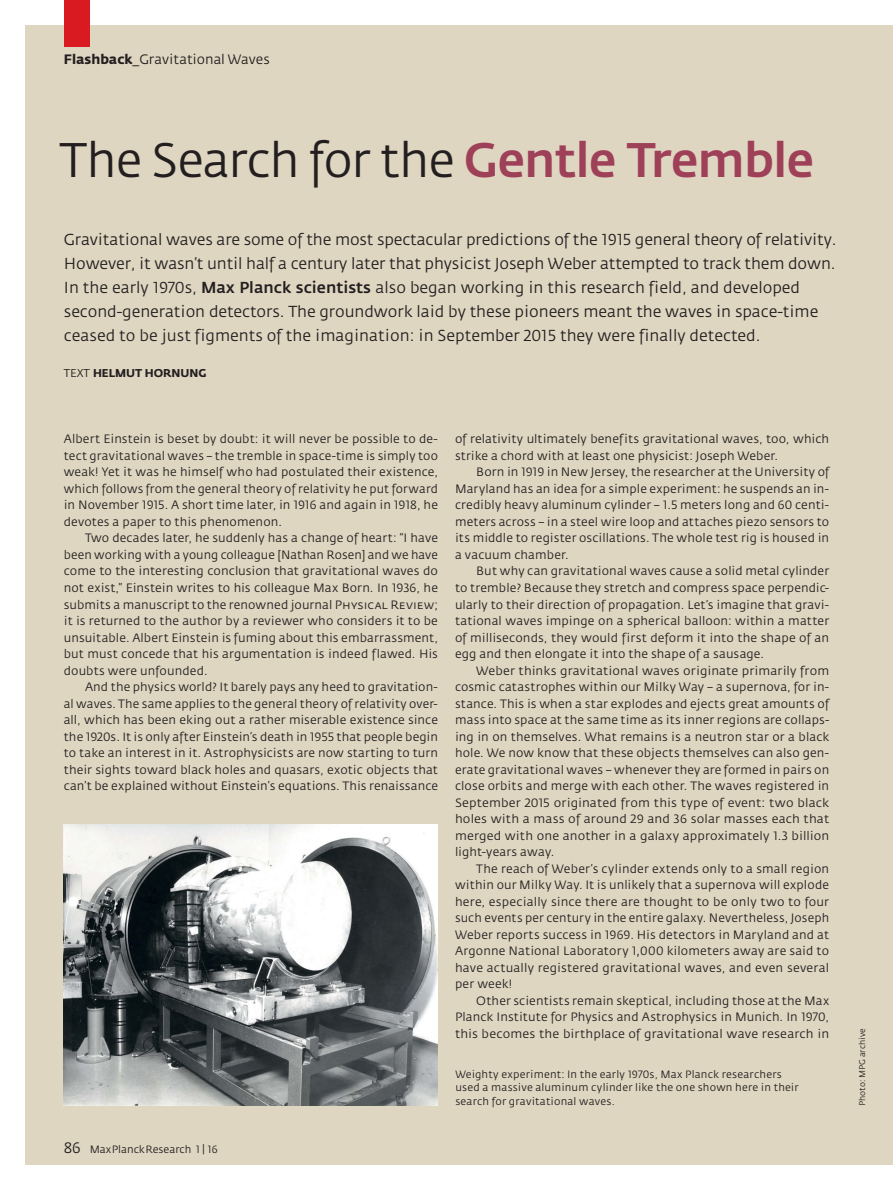
<style>
.page{position:relative;width:893px;height:1191px;background:#fff}
.page>*{position:absolute;margin:0;border:0;box-sizing:border-box;transform-origin:0 0}
.t1{font:48px "Fedra Sans";letter-spacing:-.025em;color:#231f20}
.t2{font:15.75px/24px "Fedra Sans";letter-spacing:-.005em;color:#231f20}
.t3{font:13.5px "Fedra Sans";color:#231f20}
.t4{font:12px "Fedra Sans";letter-spacing:.01em;color:#231f20}
.t5{font:700 11.25px "Fedra Sans";letter-spacing:-.005em;color:#231f20}
.t6{font:10.5px/13.5px "Fedra Sans";letter-spacing:.015em;color:#231f20}
.t7{font:8.25px "Fedra Sans";color:#231f20}
.s1{font-weight:700}
.s2{font-weight:500;color:#9f4059}
.s3{font-family:"Fedra Sans Book SC"}
.s4{font-weight:500}
.s5{font-weight:400}
.s6{font-family:"Fedra Sans Book SC";font-size:15px}
</style>
<div class="page">
<div style="left:26px;top:26px;width:867px;height:1139px;background:#dfd6c1"></div>
<img style="left:64px;top:824px;width:374px;height:282px">
<div style="left:64px;top:0;width:25px;height:47px;background:#d91a21"></div>
<p class="t3" style="left:64px;top:54px;width:207px"><span class="s1">Flashback</span>_Gravitational Waves</p>
<p class="t1" style="left:60px;top:141px;width:756px">The Search for the <span class="s2">Gentle Tremble</span></p>
<p class="t2" style="left:64px;top:228px;width:774px">Gravitational waves are some of the most spectacular predictions of the <span class="s3">1915</span> general theory of relativity.<br>However, it wasn’t until half a century later that physicist Joseph Weber attempted to track them down.<br>In the early <span class="s3">1970</span>s, <span class="s4">Max Planck scientists</span> also began working in this research field, and developed second-generation detectors. The groundwork laid by these pioneers meant the waves in space-time ceased to be just figments of the imagination: in September <span class="s3">2015</span> they were finally detected.</p>
<p class="t5" style="left:64px;top:368px;width:144px"><span class="s5">TEXT</span> HELMUT HORNUNG</p>
<p class="t4" style="left:64px;top:434px;width:376px">Albert Einstein is beset by doubt: it will never be possible to de-</p>
<p class="t4" style="left:64px;top:451px;width:376px">tect gravitational waves – the tremble in space-time is simply too</p>
<p class="t4" style="left:64px;top:467px;width:376px">weak! Yet it was he himself who had postulated their existence,</p>
<p class="t4" style="left:64px;top:484px;width:376px">which follows from the general theory of relativity he put forward</p>
<p class="t4" style="left:64px;top:500px;width:376px">in November <span class="s3">1915</span>. A short time later, in <span class="s3">1916</span> and again in <span class="s3">1918</span>, he</p>
<p class="t4" style="left:64px;top:517px;width:220px">devotes a paper to this phenomenon.</p>
<p class="t4" style="left:85px;top:533px;width:354px">Two decades later, he suddenly has a change of heart: “I have</p>
<p class="t4" style="left:64px;top:550px;width:376px">been working with a young colleague [Nathan Rosen] and we have</p>
<p class="t4" style="left:64px;top:566px;width:376px">come to the interesting conclusion that gravitational waves do</p>
<p class="t4" style="left:64px;top:583px;width:376px">not exist,” Einstein writes to his colleague Max Born. In <span class="s3">1936</span>, he</p>
<p class="t4" style="left:64px;top:599px;width:376px">submits a manuscript to the renowned journal <span class="s3">Physical Review</span>;</p>
<p class="t4" style="left:64px;top:616px;width:376px">it is returned to the author by a reviewer who considers it to be</p>
<p class="t4" style="left:64px;top:632px;width:376px">unsuitable. Albert Einstein is fuming about this embarrassment,</p>
<p class="t4" style="left:64px;top:649px;width:376px">but must concede that his argumentation is indeed flawed. His</p>
<p class="t4" style="left:64px;top:665px;width:145px">doubts were unfounded.</p>
<p class="t4" style="left:85px;top:682px;width:354px">And the physics world? It barely pays any heed to gravitation-</p>
<p class="t4" style="left:64px;top:698px;width:376px">al waves. The same applies to the general theory of relativity over-</p>
<p class="t4" style="left:64px;top:715px;width:376px">all, which has been eking out a rather miserable existence since</p>
<p class="t4" style="left:64px;top:731px;width:376px">the <span class="s3">1920</span>s. It is only after Einstein’s death in <span class="s3">1955</span> that people begin</p>
<p class="t4" style="left:64px;top:748px;width:376px">to take an interest in it. Astrophysicists are now starting to turn</p>
<p class="t4" style="left:64px;top:764px;width:376px">their sights toward black holes and quasars, exotic objects that</p>
<p class="t4" style="left:64px;top:781px;width:376px">can’t be explained without Einstein’s equations. This renaissance</p>
<p class="t6" style="left:64px;top:1143px;width:155px"><span class="s6">86</span> MaxPlanckResearch <span class="s3">1 | 16</span></p>
<p class="t4" style="left:455px;top:434px;width:376px">of relativity ultimately benefits gravitational waves, too, which</p>
<p class="t4" style="left:455px;top:451px;width:324px">strike a chord with at least one physicist: Joseph Weber.</p>
<p class="t4" style="left:476px;top:467px;width:355px">Born in <span class="s3">1919</span> in New Jersey, the researcher at the University of</p>
<p class="t4" style="left:455px;top:484px;width:376px">Maryland has an idea for a simple experiment: he suspends an in-</p>
<p class="t4" style="left:455px;top:500px;width:376px">credibly heavy aluminum cylinder – <span class="s3">1.5</span> meters long and <span class="s3">60</span> centi-</p>
<p class="t4" style="left:455px;top:517px;width:376px">meters across – in a steel wire loop and attaches piezo sensors to</p>
<p class="t4" style="left:455px;top:533px;width:376px">its middle to register oscillations. The whole test rig is housed in</p>
<p class="t4" style="left:455px;top:550px;width:115px">a vacuum chamber.</p>
<p class="t4" style="left:476px;top:566px;width:354px">But why can gravitational waves cause a solid metal cylinder</p>
<p class="t4" style="left:455px;top:583px;width:376px">to tremble? Because they stretch and compress space perpendic-</p>
<p class="t4" style="left:455px;top:599px;width:376px">ularly to their direction of propagation. Let’s imagine that gravi-</p>
<p class="t4" style="left:455px;top:616px;width:376px">tational waves impinge on a spherical balloon: within a matter</p>
<p class="t4" style="left:455px;top:632px;width:376px">of milliseconds, they would first deform it into the shape of an</p>
<p class="t4" style="left:455px;top:649px;width:311px">egg and then elongate it into the shape of a sausage.</p>
<p class="t4" style="left:476px;top:665px;width:354px">Weber thinks gravitational waves originate primarily from</p>
<p class="t4" style="left:455px;top:682px;width:376px">cosmic catastrophes within our Milky Way – a supernova, for in-</p>
<p class="t4" style="left:455px;top:698px;width:376px">stance. This is when a star explodes and ejects great amounts of</p>
<p class="t4" style="left:455px;top:715px;width:376px">mass into space at the same time as its inner regions are collaps-</p>
<p class="t4" style="left:455px;top:731px;width:376px">ing in on themselves. What remains is a neutron star or a black</p>
<p class="t4" style="left:455px;top:748px;width:376px">hole. We now know that these objects themselves can also gen-</p>
<p class="t4" style="left:455px;top:764px;width:376px">erate gravitational waves – whenever they are formed in pairs on</p>
<p class="t4" style="left:455px;top:781px;width:376px">close orbits and merge with each other. The waves registered in</p>
<p class="t4" style="left:455px;top:797px;width:376px">September <span class="s3">2015</span> originated from this type of event: two black</p>
<p class="t4" style="left:455px;top:814px;width:376px">holes with a mass of around <span class="s3">29</span> and <span class="s3">36</span> solar masses each that</p>
<p class="t4" style="left:455px;top:830px;width:376px">merged with one another in a galaxy approximately <span class="s3">1.3</span> billion</p>
<p class="t4" style="left:455px;top:847px;width:101px">light-years away.</p>
<p class="t4" style="left:476px;top:863px;width:354px">The reach of Weber’s cylinder extends only to a small region</p>
<p class="t4" style="left:455px;top:880px;width:376px">within our Milky Way. It is unlikely that a supernova will explode</p>
<p class="t4" style="left:455px;top:896px;width:376px">here, especially since there are thought to be only two to four</p>
<p class="t4" style="left:455px;top:913px;width:376px">such events per century in the entire galaxy. Nevertheless, Joseph</p>
<p class="t4" style="left:455px;top:929px;width:376px">Weber reports success in <span class="s3">1969</span>. His detectors in Maryland and at</p>
<p class="t4" style="left:455px;top:946px;width:376px">Argonne National Laboratory <span class="s3">1,000</span> kilometers away are said to</p>
<p class="t4" style="left:455px;top:962px;width:376px">have actually registered gravitational waves, and even several</p>
<p class="t4" style="left:455px;top:979px;width:59px">per week!</p>
<p class="t4" style="left:476px;top:995px;width:354px">Other scientists remain skeptical, including those at the Max</p>
<p class="t4" style="left:455px;top:1012px;width:376px">Planck Institute for Physics and Astrophysics in Munich. In <span class="s3">1970</span>,</p>
<p class="t4" style="left:455px;top:1028px;width:376px">this becomes the birthplace of gravitational wave research in</p>
<p class="t6" style="left:455px;top:1068px;width:345px">Weighty experiment: In the early <span class="s3">1970</span>s, Max Planck researchers used a massive aluminum cylinder like the one shown here in their search for gravitational waves.</p>
<p class="t7" style="left:859px;top:1106px;width:79px;rotate:-90deg">Photo: MPG archive</p>
</div>
